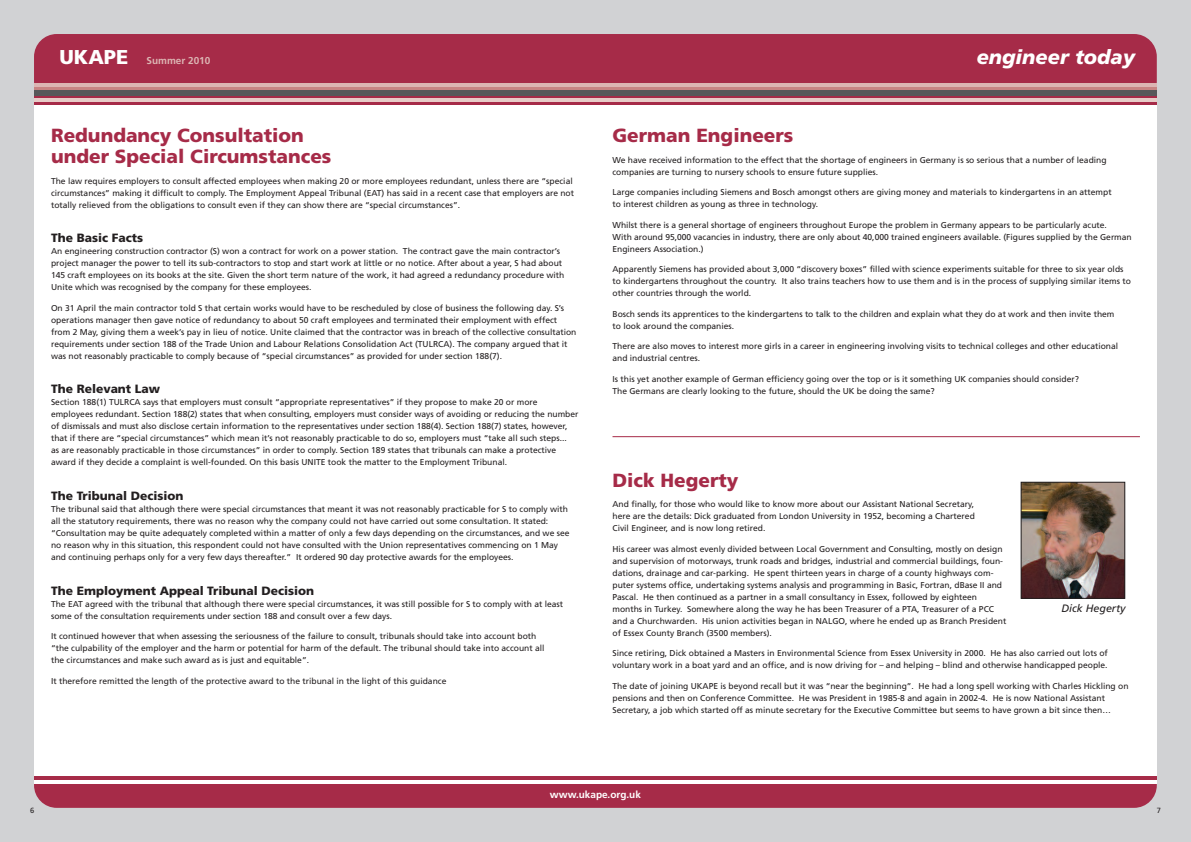
<style>
.page{position:relative;width:1191px;height:842px;background:#d1d2d4}
.page>*{position:absolute;margin:0;border:0;box-sizing:border-box;transform-origin:0 0}
.t1{font:italic 900 20px "Frutiger";color:#fff}
.t2{font:900 20px "Frutiger";color:#fff}
.t3{font:900 19px/21px "Frutiger";color:#a62b48}
.t4{font:900 12px "Frutiger";color:#231f20}
.t5{font:italic 10.7px "Frutiger";color:#231f20}
.t6{font:700 10px "Frutiger";color:#fff}
.t7{font:700 10px "Frutiger";color:#dcb5b3}
.t8{font:8.5px/12px "Frutiger";color:#231f20}
.t9{font:7.5px "Frutiger";color:#231f20}
</style>
<div class="page">
<div style="left:34px;top:34px;width:1122px;height:70px;background:#a62b48;border-radius:23px"></div>
<div style="left:34px;top:751px;width:1122px;height:57px;background:#a62b48;border-radius:23px"></div>
<hr style="left:34px;top:780px;width:1122px;height:4px;background:#fff">
<div style="left:34px;top:104px;width:1122px;height:673px;background:#fff"></div>
<hr style="left:34px;top:776px;width:1122px;height:4px;background:#a62b48">
<svg style="left:34px;top:96px;width:1122px;height:9px"></svg>
<svg style="left:34px;top:87px;width:1122px;height:4px;background:#ab7978"></svg>
<hr style="left:34px;top:98px;width:1122px;height:3px;background:#e7ccc8">
<div style="left:34px;top:91px;width:1122px;height:5px;background:#57585a"></div>
<hr style="left:34px;top:83px;width:1122px;height:4px;background:#dcb5b3">
<img style="left:1022px;top:484px;width:101px;height:113px">
<div style="left:1020px;top:482px;width:105px;height:117px;border:1px solid #231f20"></div>
<hr style="left:612px;top:436px;width:528px;height:1px;background:#a62b48">
<h1 class="t2" style="left:60px;top:49px;width:70px">UKAPE</h1>
<h1 class="t1" style="left:976px;top:49px;width:160px">engineer today</h1>
<p class="t7" style="left:146px;top:56px;width:65px">Summer 2010</p>
<h2 class="t3" style="left:51px;top:126px;width:282px">Redundancy Consultation under Special Circumstances</h2>
<p class="t8" style="left:51px;top:175px;width:524px">The law requires employers to consult affected employees when making 20 or more employees redundant, unless there are “special circumstances” making it difficult to comply. The Employment Appeal Tribunal (EAT) has said in a recent case that employers are not totally relieved from the obligations to consult even if they can show there are “special circumstances”.</p>
<h3 class="t4" style="left:51px;top:233px;width:93px">The Basic Facts</h3>
<p class="t8" style="left:51px;top:246px;width:515px">An engineering construction contractor (S) won a contract for work on a power station. The contract gave the main contractor’s project manager the power to tell its sub-contractors to stop and start work at little or no notice. After about a year, S had about 145 craft employees on its books at the site. Given the short term nature of the work, it had agreed a redundancy procedure with Unite which was recognised by the company for these employees.</p>
<p class="t8" style="left:51px;top:302px;width:527px">On 31 April the main contractor told S that certain works would have to be rescheduled by close of business the following day. S’s operations manager then gave notice of redundancy to about 50 craft employees and terminated their employment with effect from 2 May, giving them a week’s pay in lieu of notice. Unite claimed that the contractor was in breach of the collective consultation requirements under section 188 of the Trade Union and Labour Relations Consolidation Act (TULRCA). The company argued that it was not reasonably practicable to comply because of “special circumstances” as provided for under section 188(7).</p>
<h3 class="t4" style="left:51px;top:384px;width:111px">The Relevant Law</h3>
<p class="t8" style="left:51px;top:397px;width:529px">Section 188(1) TULRCA says that employers must consult “appropriate representatives” if they propose to make 20 or more employees redundant. Section 188(2) states that when consulting, employers must consider ways of avoiding or reducing the number of dismissals and must also disclose certain information to the representatives under section 188(4). Section 188(7) states, however, that if there are “special circumstances” which mean it’s not reasonably practicable to do so, employers must “take all such steps...<br>as are reasonably practicable in those circumstances” in order to comply. Section 189 states that tribunals can make a protective award if they decide a complaint is well-founded. On this basis UNITE took the matter to the Employment Tribunal.</p>
<h3 class="t4" style="left:51px;top:491px;width:134px">The Tribunal Decision</h3>
<p class="t8" style="left:51px;top:504px;width:520px">The tribunal said that although there were special circumstances that meant it was not reasonably practicable for S to comply with all the statutory requirements, there was no reason why the company could not have carried out some consultation. It stated: “Consultation may be quite adequately completed within a matter of only a few days depending on the circumstances, and we see no reason why in this situation, this respondent could not have consulted with the Union representatives commencing on 1 May and continuing perhaps only for a very few days thereafter.” It ordered 90 day protective awards for the employees.</p>
<h3 class="t4" style="left:51px;top:586px;width:264px">The Employment Appeal Tribunal Decision</h3>
<p class="t8" style="left:51px;top:598px;width:514px">The EAT agreed with the tribunal that although there were special circumstances, it was still possible for S to comply with at least some of the consultation requirements under section 188 and consult over a few days.</p>
<p class="t8" style="left:51px;top:631px;width:495px">It continued however that when assessing the seriousness of the failure to consult, tribunals should take into account both “the culpability of the employer and the harm or potential for harm of the default. The tribunal should take into account all the circumstances and make such award as is just and equitable”.</p>
<p class="t8" style="left:51px;top:675px;width:397px">It therefore remitted the length of the protective award to the tribunal in the light of this guidance</p>
<h2 class="t3" style="left:612px;top:126px;width:182px">German Engineers</h2>
<p class="t8" style="left:612px;top:154px;width:495px">We have received information to the effect that the shortage of engineers in Germany is so serious that a number of leading companies are turning to nursery schools to ensure future supplies.</p>
<p class="t8" style="left:612px;top:187px;width:501px">Large companies including Siemens and Bosch amongst others are giving money and materials to kindergartens in an attempt to interest children as young as three in technology.</p>
<p class="t8" style="left:612px;top:219px;width:521px">Whilst there is a general shortage of engineers throughout Europe the problem in Germany appears to be particularly acute.<br>With around 95,000 vacancies in industry, there are only about 40,000 trained engineers available. (Figures supplied by the German<br>Engineers Association.)</p>
<p class="t8" style="left:612px;top:264px;width:520px">Apparently Siemens has provided about 3,000 “discovery boxes” filled with science experiments suitable for three to six year olds to kindergartens throughout the country. It also trains teachers how to use them and is in the process of supplying similar items to other countries through the world.</p>
<p class="t8" style="left:612px;top:308px;width:503px">Bosch sends its apprentices to the kindergartens to talk to the children and explain what they do at work and then invite them to look around the companies.</p>
<p class="t8" style="left:612px;top:341px;width:507px">There are also moves to interest more girls in a career in engineering involving visits to technical colleges and other educational and industrial centres.</p>
<p class="t8" style="left:612px;top:373px;width:468px">Is this yet another example of German efficiency going over the top or is it something UK companies should consider?<br>The Germans are clearly looking to the future, should the UK be doing the same?</p>
<h2 class="t3" style="left:612px;top:471px;width:128px">Dick Hegerty</h2>
<p class="t8" style="left:612px;top:499px;width:364px;text-align:justify">And finally, for those who would like to know more about our Assistant National Secretary, here are the details: Dick graduated from London University in 1952, becoming a Chartered Civil Engineer, and is now long retired.</p>
<p class="t8" style="left:612px;top:543px;width:395px">His career was almost evenly divided between Local Government and Consulting, mostly on design and supervision of motorways, trunk roads and bridges, industrial and commercial buildings, foun&shy;dations, drainage and car-parking. He spent thirteen years in charge of a county highways com&shy;puter systems office, undertaking systems analysis and programming in Basic, Fortran, dBase II and Pascal. He then continued as a partner in a small consultancy in Essex, followed by eighteen months in Turkey. Somewhere along the way he has been Treasurer of a PTA, Treasurer of a PCC and a Churchwarden. His union activities began in NALGO, where he ended up as Branch President of Essex County Branch (3500 members).</p>
<p class="t8" style="left:612px;top:648px;width:497px">Since retiring, Dick obtained a Masters in Environmental Science from Essex University in 2000. He has also carried out lots of voluntary work in a boat yard and an office, and is now driving for – and helping – blind and otherwise handicapped people.</p>
<p class="t8" style="left:612px;top:680px;width:517px">The date of joining UKAPE is beyond recall but it was “near the beginning”. He had a long spell working with Charles Hickling on pensions and then on Conference Committee. He was President in 1985-8 and again in 2002-4. He is now National Assistant<br>Secretary, a job which started off as minute secretary for the Executive Committee but seems to have grown a bit since then…</p>
<p class="t5" style="left:1061px;top:604px;width:66px">Dick Hegerty</p>
<p class="t6" style="left:550px;top:790px;width:93px">www.ukape.org.uk</p>
<p class="t9" style="left:30px;top:808px;width:6px">6</p>
<p class="t9" style="left:1156px;top:808px;width:6px">7</p>
</div>
